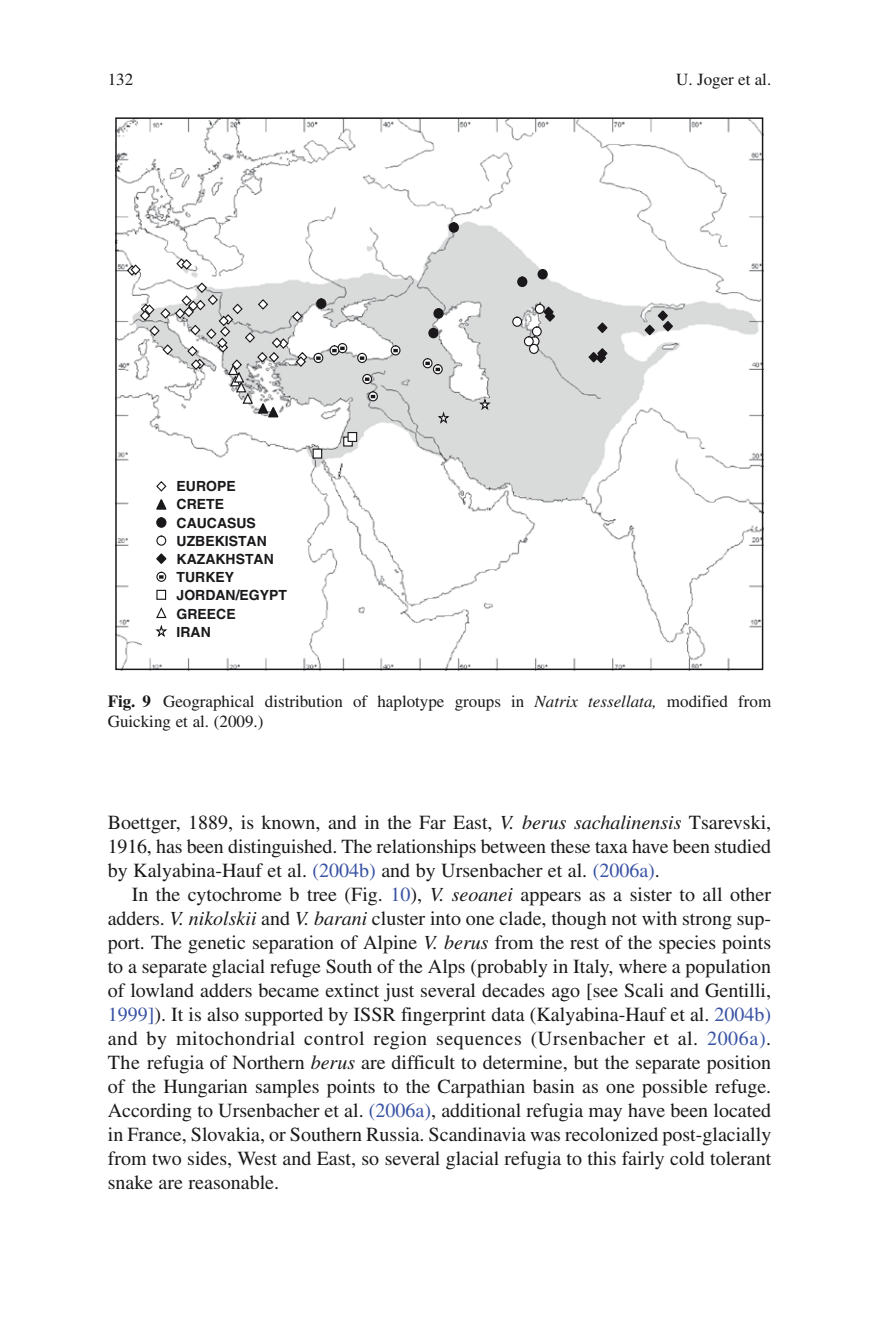
<style>
.page{position:relative;width:879px;height:1333px;background:#fff}
.page>*{position:absolute;margin:0;border:0;box-sizing:border-box;transform-origin:0 0}
.t1{font:20px/24px "Times";color:#1a181b;text-align:justify}
.t2{font:17px/20px "Times";color:#1a181b}
.t3{font:700 14px/18.2px "Helvetica";color:#1a181b}
.s1{font-weight:700}
.s2{font-style:italic}
.s3{color:#3952a4}
</style>
<div class="page">
<img style="left:118px;top:118px;width:646px;height:552px">
<div style="left:115px;top:117px;width:648px;height:553px;border:2px solid #1a181b"></div>
<svg style="left:436px;top:412px;width:15px;height:13px"></svg>
<svg style="left:477px;top:398px;width:15px;height:14px"></svg>
<div style="left:312px;top:448px;width:10px;height:10px;background:#fff;border:1px solid #1a181b"></div>
<div style="left:343px;top:436px;width:10px;height:10px;background:#fff;border:1px solid #1a181b"></div>
<div style="left:347px;top:432px;width:10px;height:10px;background:#fff;border:1px solid #1a181b"></div>
<div style="left:537px;top:269px;width:11px;height:10px;background:#1a181b;border:1px solid #1a181b;border-radius:50%"></div>
<div style="left:316px;top:298px;width:10px;height:11px;background:#1a181b;border:1px solid #1a181b;border-radius:50%"></div>
<svg style="left:368px;top:391px;width:10px;height:10px"></svg>
<svg style="left:371px;top:395px;width:4px;height:3px"></svg>
<svg style="left:362px;top:374px;width:10px;height:10px"></svg>
<svg style="left:365px;top:377px;width:4px;height:4px"></svg>
<svg style="left:337px;top:343px;width:10px;height:10px"></svg>
<svg style="left:329px;top:345px;width:10px;height:10px"></svg>
<svg style="left:332px;top:346px;width:13px;height:6px"></svg>
<div style="left:313px;top:353px;width:10px;height:10px;background:#fff;border:1px solid #1a181b;border-radius:50%"></div>
<svg style="left:316px;top:356px;width:5px;height:4px"></svg>
<svg style="left:357px;top:353px;width:10px;height:10px"></svg>
<svg style="left:360px;top:356px;width:4px;height:4px"></svg>
<svg style="left:391px;top:345px;width:9px;height:10px"></svg>
<svg style="left:393px;top:349px;width:5px;height:3px"></svg>
<svg style="left:423px;top:358px;width:9px;height:10px"></svg>
<svg style="left:433px;top:364px;width:10px;height:10px"></svg>
<svg style="left:425px;top:361px;width:15px;height:10px"></svg>
<div style="left:532px;top:326px;width:10px;height:10px;background:#fff;border:1px solid #1a181b;border-radius:50%"></div>
<div style="left:530px;top:336px;width:9px;height:10px;background:#fff;border:1px solid #1a181b;border-radius:50%"></div>
<div style="left:524px;top:336px;width:10px;height:10px;background:#fff;border:1px solid #1a181b;border-radius:50%"></div>
<div style="left:517px;top:276px;width:10px;height:11px;background:#1a181b;border:1px solid #1a181b;border-radius:50%"></div>
<div style="left:433px;top:308px;width:11px;height:11px;background:#1a181b;border:1px solid #1a181b;border-radius:50%"></div>
<div style="left:428px;top:328px;width:10px;height:10px;background:#1a181b;border:1px solid #1a181b;border-radius:50%"></div>
<svg style="left:643px;top:309px;width:31px;height:28px"></svg>
<svg style="left:596px;top:321px;width:13px;height:13px"></svg>
<svg style="left:512px;top:316px;width:10px;height:11px"></svg>
<div style="left:449px;top:222px;width:10px;height:11px;background:#1a181b;border:1px solid #1a181b;border-radius:50%"></div>
<svg style="left:542px;top:305px;width:14px;height:18px"></svg>
<div style="left:529px;top:344px;width:10px;height:10px;background:#fff;border:1px solid #1a181b;border-radius:50%"></div>
<div style="left:142px;top:462px;width:140px;height:190px;background:#fff"></div>
<svg style="left:155px;top:625px;width:12px;height:12px"></svg>
<svg style="left:156px;top:607px;width:11px;height:11px"></svg>
<div style="left:156px;top:589px;width:10px;height:11px;background:#fff;border:1px solid #1a181b"></div>
<svg style="left:156px;top:571px;width:10px;height:11px"></svg>
<svg style="left:159px;top:575px;width:5px;height:3px"></svg>
<svg style="left:156px;top:553px;width:11px;height:11px"></svg>
<div style="left:156px;top:535px;width:10px;height:10px;background:#fff;border:1px solid #1a181b;border-radius:50%"></div>
<div style="left:156px;top:517px;width:10px;height:11px;background:#1a181b;border:1px solid #1a181b;border-radius:50%"></div>
<svg style="left:156px;top:499px;width:11px;height:11px"></svg>
<svg style="left:156px;top:481px;width:11px;height:11px"></svg>
<svg style="left:126px;top:257px;width:182px;height:161px"></svg>
<div style="left:535px;top:304px;width:10px;height:10px;background:#fff;border:1px solid #1a181b;border-radius:50%"></div>
<svg style="left:587px;top:347px;width:22px;height:17px"></svg>
<p class="t2" style="left:108px;top:70px;width:27px">132</p>
<p class="t2" style="left:676px;top:70px;width:96px">U. Joger et al.</p>
<p class="t3" style="left:177px;top:477px;width:112px">EUROPE<br>CRETE<br>CAUCASUS<br>UZBEKISTAN<br>KAZAKHSTAN<br>TURKEY<br>JORDAN/EGYPT<br>GREECE<br>IRAN</p>
<p class="t2" style="left:108px;top:691px;width:665px"><span class="s1">Fig. 9</span> Geographical distribution of haplotype groups in <span class="s2">Natrix tessellata,</span> modified from<br>Guicking et al. (2009.)</p>
<p class="t1" style="left:108px;top:810px;width:665px">Boettger, 1889, is known, and in the Far East, <span class="s2">V. berus sachalinensis</span> Tsarevski, 1916, has been distinguished. The relationships between these taxa have been studied by Kalyabina-Hauf et al. <span class="s3">(2004b)</span> and by Ursenbacher et al. <span class="s3">(2006a)</span>.</p>
<p class="t1" style="left:108px;top:882px;width:665px;text-indent:24px">In the cytochrome b tree (Fig. <span class="s3">10</span>), <span class="s2">V. seoanei</span> appears as a sister to all other adders. <span class="s2">V. nikolskii</span> and <span class="s2">V. barani</span> cluster into one clade, though not with strong sup&shy;port. The genetic separation of Alpine <span class="s2">V. berus</span> from the rest of the species points to a separate glacial refuge South of the Alps (probably in Italy, where a population of lowland adders became extinct just several decades ago [see Scali and Gentilli, <span class="s3">1999]</span>). It is also supported by ISSR fingerprint data (Kalyabina-Hauf et al. <span class="s3">2004b) </span>and by mitochondrial control region sequences (Ursenbacher et al. <span class="s3">2006a)</span>.<br>The refugia of Northern <span class="s2">berus</span> are difficult to determine, but the separate position of the Hungarian samples points to the Carpathian basin as one possible refuge.<br>According to Ursenbacher et al. <span class="s3">(2006a)</span>, additional refugia may have been located in France, Slovakia, or Southern Russia. Scandinavia was recolonized post-glacially from two sides, West and East, so several glacial refugia to this fairly cold tolerant snake are reasonable.</p>
</div>
